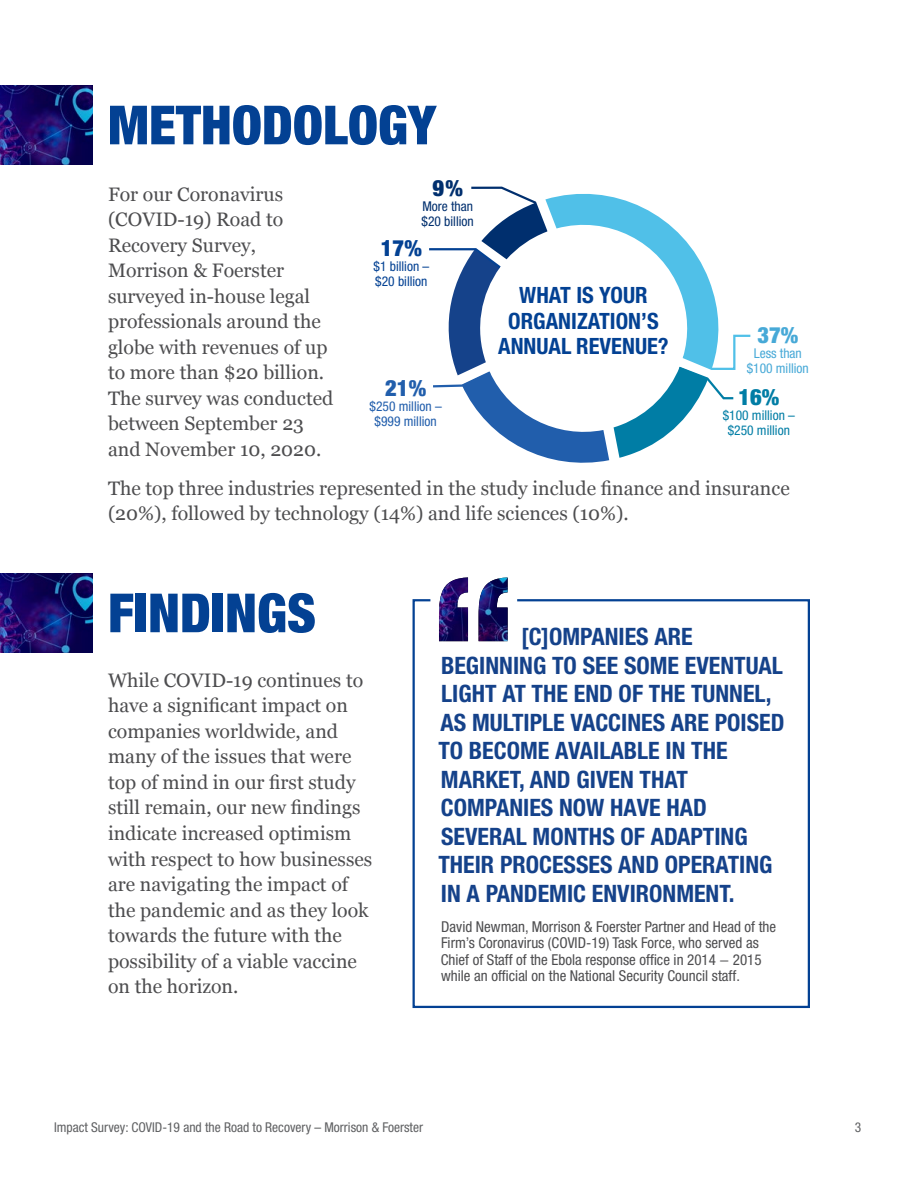
<style>
.page{position:relative;width:918px;height:1188px;background:#fff}
.page>*{position:absolute;margin:0;border:0;box-sizing:border-box;transform-origin:0 0}
.t1{font:900 condensed 54px "Helvetica Neue LT Std";color:#034193}
.t2{font:700 condensed 24px/28.5px "Helvetica Neue LT Std";color:#15428a}
.t3{font:700 condensed 22.5px/25.5px "Helvetica Neue LT Std";color:#034193;text-align:center}
.t4{font:900 condensed 22.5px "Helvetica Neue LT Std";color:#47a9d7}
.t5{font:900 condensed 22.5px "Helvetica Neue LT Std";color:#007da5}
.t6{font:900 condensed 22.5px "Helvetica Neue LT Std";color:#215eac}
.t7{font:900 condensed 22.5px "Helvetica Neue LT Std";color:#034193}
.t8{font:900 condensed 22.5px "Helvetica Neue LT Std";color:#002f6e}
.t9{font:19.5px/25.5px "Georgia";color:#4d4d4f}
.t10{font:condensed 15px/16.5px "Helvetica Neue LT Std";color:#4d4d4f}
.t11{font:condensed 13.5px "Helvetica Neue LT Std";color:#5f6062}
.t12{font:condensed 13.5px/15px "Helvetica Neue LT Std";color:#007da5;text-align:center}
.t13{font:condensed 13.5px/15px "Helvetica Neue LT Std";color:#215eac;text-align:center}
.t14{font:condensed 13.5px/15px "Helvetica Neue LT Std";color:#034193}
.t15{font:condensed 13.5px/15px "Helvetica Neue LT Std";color:#47a9d7;text-align:center}
.t16{font:condensed 13.5px/15px "Helvetica Neue LT Std";color:#002f6e}
.s1{font-family:"Georgia";font-stretch:normal}
</style>
<div class="page">
<img style="left:0;top:85px;width:93px;height:80px">
<svg style="left:429px;top:186px;width:322px;height:277px"></svg>
<svg style="left:412px;top:599px;width:398px;height:410px"></svg>
<img style="left:439px;top:578px;width:69px;height:63px">
<img style="left:0;top:573px;width:93px;height:80px">
<h1 class="t1" style="left:108px;top:92px;width:330px">METHODOLOGY</h1>
<p class="t8" style="left:432px;top:174px;width:32px">9%</p>
<p class="t16" style="left:422px;top:199px;width:54px">More than $20 billion</p>
<p class="t9" style="left:108px;top:182px;width:227px">For our Coronavirus (COVID-19) Road to<br>Recovery Survey,<br>Morrison &amp; Foerster surveyed in-house legal professionals around the globe with revenues of up to more than $20 billion.<br>The survey was conducted between September 23 and November 10, 2020.</p>
<p class="t9" style="left:108px;top:476px;width:683px">The top three industries represented in the study include finance and insurance (20%), followed by technology (14%) and life sciences (10%).</p>
<p class="t7" style="left:381px;top:234px;width:42px">17%</p>
<p class="t14" style="left:374px;top:258px;width:57px">$1 billion – $20 billion</p>
<p class="t3" style="left:498px;top:282px;width:172px">WHAT IS YOUR<br>ORGANIZATION’S<br>ANNUAL REVENUE?</p>
<p class="t4" style="left:757px;top:321px;width:42px">37%</p>
<p class="t15" style="left:747px;top:346px;width:64px">Less than $100 million</p>
<p class="t5" style="left:738px;top:384px;width:42px">16%</p>
<p class="t12" style="left:723px;top:408px;width:74px">$100 million – $250 million</p>
<p class="t6" style="left:385px;top:374px;width:42px">21%</p>
<p class="t13" style="left:370px;top:399px;width:74px">$250 million – $999 million</p>
<h1 class="t1" style="left:108px;top:580px;width:210px">FINDINGS</h1>
<p class="t9" style="left:108px;top:668px;width:266px">While COVID-19 continues to have a significant impact on companies worldwide, and many of the issues that were top of mind in our first study still remain, our new findings indicate increased optimism with respect to how businesses are navigating the impact of the pandemic and as they look towards the future with the possibility of a viable vaccine on the horizon.</p>
<p class="t2" style="left:438px;top:622px;width:348px;text-indent:83px">[C]OMPANIES ARE<br>BEGINNING TO SEE SOME EVENTUAL<br>LIGHT AT THE END OF THE TUNNEL,<br>AS MULTIPLE VACCINES ARE POISED<br>TO BECOME AVAILABLE IN THE<br>MARKET, AND GIVEN THAT<br>COMPANIES NOW HAVE HAD<br>SEVERAL MONTHS OF ADAPTING<br>THEIR PROCESSES AND OPERATING<br>IN A PANDEMIC ENVIRONMENT.</p>
<p class="t10" style="left:441px;top:918px;width:337px">David Newman, Morrison &amp; Foerster Partner and Head of the Firm’s Coronavirus (COVID-19) Task Force, who served as Chief of Staff of the Ebola response office in 2014 <span class="s1">–</span> 2015 while an official on the National Security Council staff.</p>
<p class="t11" style="left:54px;top:1119px;width:371px">Impact Survey: COVID-19 and the Road to Recovery – Morrison &amp; Foerster</p>
<p class="t11" style="left:855px;top:1119px;width:8px">3</p>
</div>
